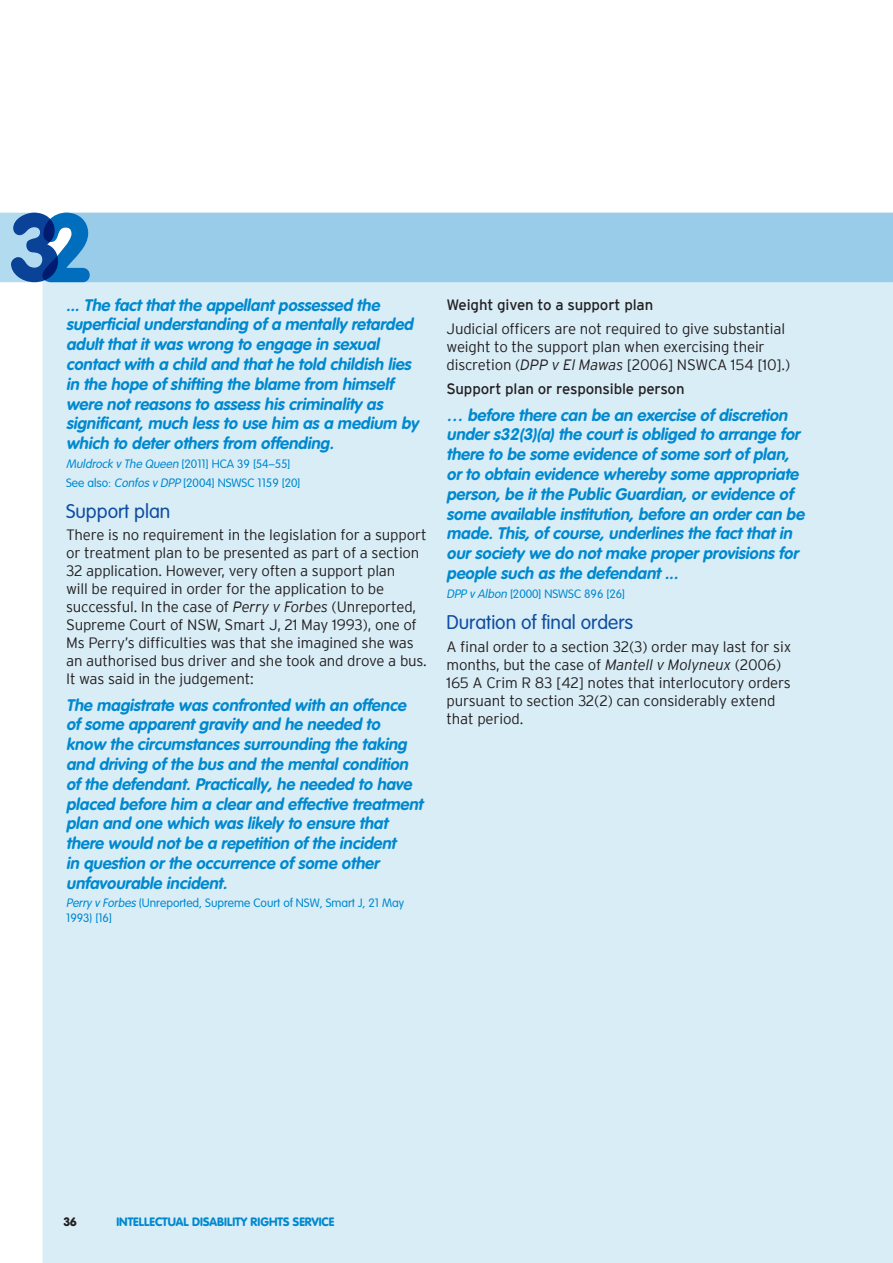
<style>
.page{position:relative;width:893px;height:1263px;background:#fff}
.page>*{position:absolute;margin:0;border:0;box-sizing:border-box;transform-origin:0 0}
.t1{font:300 19.5px "VA Gblake";color:#0d4da1}
.t2{font:italic 700 16.5px/19.8px "VA Gblake";color:#0089cf}
.t3{font:300 15px/18px "Interstate";letter-spacing:-.01em;color:#231f20}
.t4{font:15px "Interstate";letter-spacing:-.01em;color:#231f20}
.t5{font:300 12px/18.6px "VA Gblake";color:#0089cf}
.t6{font:900 12px "VA Gblake";color:#0089cf}
.t7{font:900 12px "VA Gblake";color:#231f20}
.s1{font-style:italic}
</style>
<div class="page">
<div style="left:42px;top:282px;width:851px;height:981px;background:#d9edf7"></div>
<div style="left:90px;top:213px;width:803px;height:69px;background:#98cce9"></div>
<svg style="left:0;top:213px;width:90px;height:69px;background:#4e8bc4"></svg>
<p class="t2" style="left:66px;top:295px;width:354px">... The fact that the appellant possessed the superficial understanding of a mentally retarded adult that it was wrong to engage in sexual contact with a child and that he told childish lies in the hope of shifting the blame from himself were not reasons to assess his criminality as significant, much less to use him as a medium by which to deter others from offending.</p>
<p class="t5" style="left:66px;top:454px;width:236px"><span class="s1">Muldrock v The Queen</span> [2011] HCA 39 [54–55]<br>See also: <span class="s1">Confos v DPP</span> [2004] NSWSC 1159 [20]</p>
<p class="t1" style="left:66px;top:500px;width:106px">Support plan</p>
<p class="t3" style="left:66px;top:526px;width:362px">There is no requirement in the legislation for a support or treatment plan to be presented as part of a section 32 application. However, very often a support plan<br>will be required in order for the application to be successful. In the case of <span class="s1">Perry v Forbes</span> (Unreported, Supreme Court of NSW, Smart J, 21 May 1993), one of Ms Perry’s difficulties was that she imagined she was an authorised bus driver and she took and drove a bus.<br>It was said in the judgement:</p>
<p class="t2" style="left:66px;top:695px;width:358px">The magistrate was confronted with an offence of some apparent gravity and he needed to know the circumstances surrounding the taking and driving of the bus and the mental condition of the defendant. Practically, he needed to have placed before him a clear and effective treatment plan and one which was likely to ensure that there would not be a repetition of the incident<br>in question or the occurrence of some other unfavourable incident.</p>
<p class="t5" style="left:66px;top:896px;width:340px;line-height:14.4px"><span class="s1">Perry v Forbes</span> (Unreported, Supreme Court of NSW, Smart J, 21 May<br>1993) [16]</p>
<p class="t4" style="left:446px;top:296px;width:208px">Weight given to a support plan</p>
<p class="t3" style="left:446px;top:320px;width:345px">Judicial officers are not required to give substantial weight to the support plan when exercising their discretion (<span class="s1">DPP v El Mawas</span> [2006] NSWCA 154 [10].)</p>
<p class="t4" style="left:446px;top:381px;width:240px">Support plan or responsible person</p>
<p class="t2" style="left:446px;top:405px;width:363px">… before there can be an exercise of discretion under s32(3)(a) the court is obliged to arrange for there to be some evidence of some sort of plan, or to obtain evidence whereby some appropriate person, be it the Public Guardian, or evidence of some available institution, before an order can be made. This, of course, underlines the fact that in our society we do not make proper provisions for people such as the defendant ...</p>
<p class="t5" style="left:446px;top:584px;width:180px"><span class="s1">DPP v Albon</span> [2000] NSWSC 896 [26]</p>
<p class="t1" style="left:446px;top:611px;width:188px">Duration of final orders</p>
<p class="t3" style="left:446px;top:637px;width:346px">A final order to a section 32(3) order may last for six months, but the case of <span class="s1">Mantell v Molyneux</span> (2006)<br>165 A Crim R 83 [42] notes that interlocutory orders pursuant to section 32(2) can considerably extend that period.</p>
<p class="t7" style="left:64px;top:1214px;width:14px">36</p>
<p class="t6" style="left:116px;top:1214px;width:219px">INTELLECTUAL DISABILITY RIGHTS SERVICE</p>
</div>
